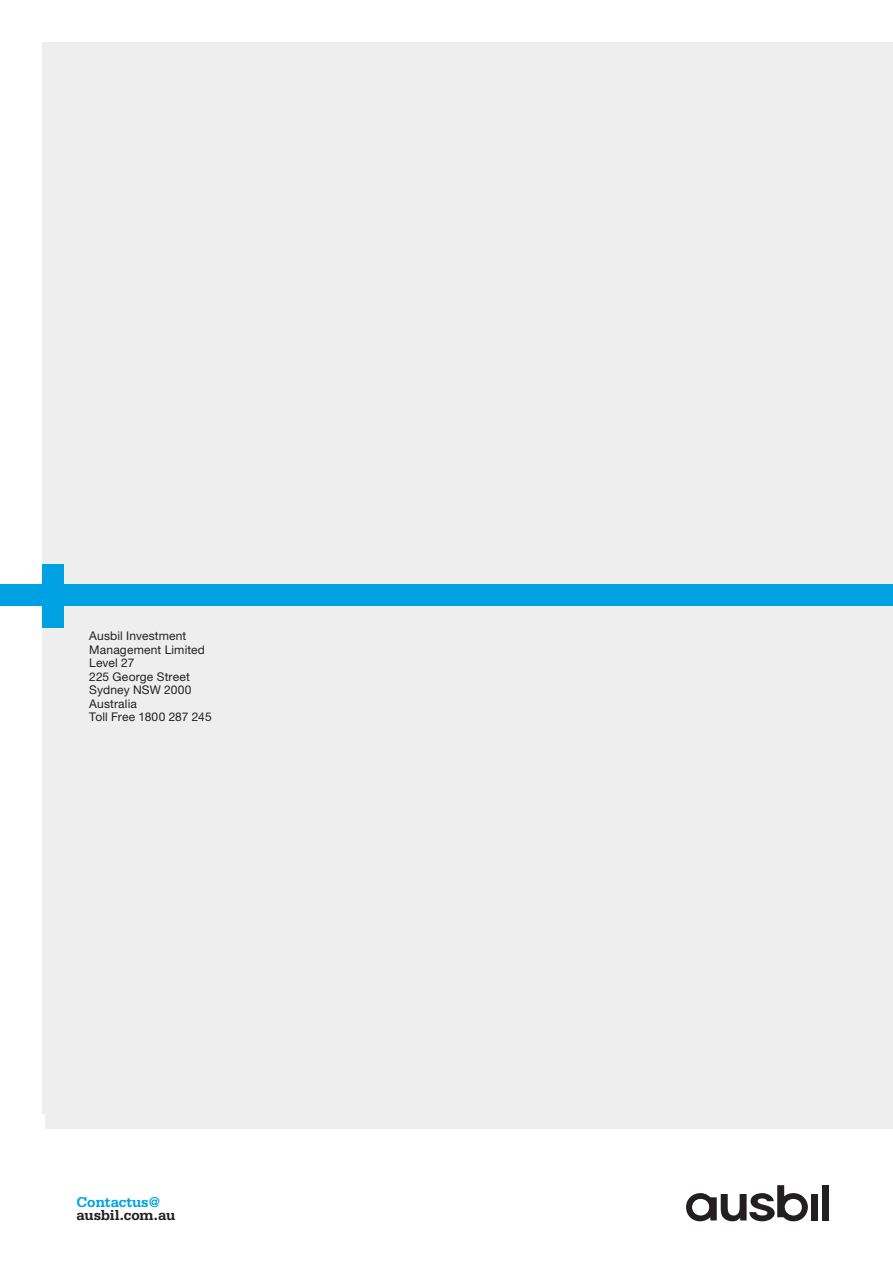
<style>
.page{position:relative;width:893px;height:1263px;background:#fff}
.page>*{position:absolute;margin:0;border:0;box-sizing:border-box;transform-origin:0 0}
.Email_black{font:700 15px "Serifa Std";letter-spacing:-.01em;color:#231f20}
.Email_red{font:700 15px "Serifa Std";letter-spacing:-.005em;color:#00a1e3}
.Details_black{font:12px/13.5px "Helvetica Neue LT Std";letter-spacing:.01em;color:#231f20}
</style>
<div class="page">
<svg style="left:686px;top:1185px;width:122px;height:36px"></svg>
<div style="left:811px;top:1194px;width:7px;height:26px;background:#231f20"></div>
<div style="left:822px;top:1185px;width:7px;height:35px;background:#231f20"></div>
<div style="left:45px;top:47px;width:848px;height:1082px;background:#eeeeef"></div>
<div style="left:42px;top:564px;width:21px;height:64px;background:#00a1e3"></div>
<div style="left:0;top:584px;width:893px;height:21px;background:#00a1e3"></div>
<p class="Details_black" style="left:89px;top:629px;width:117px">Ausbil Investment<br>Management Limited</p>
<p class="Details_black" style="left:89px;top:656px;width:47px">Level 27</p>
<p class="Details_black" style="left:89px;top:669px;width:102px">225 George Street</p>
<p class="Details_black" style="left:89px;top:683px;width:104px">Sydney NSW 2000</p>
<p class="Details_black" style="left:89px;top:696px;width:49px">Australia</p>
<p class="Details_black" style="left:89px;top:710px;width:124px">Toll Free 1800 287 245</p>
<p class="Email_red" style="left:77px;top:1193px;width:85px">Contactus@</p>
<p class="Email_black" style="left:77px;top:1207px;width:100px">ausbil.com.au</p>
</div>
